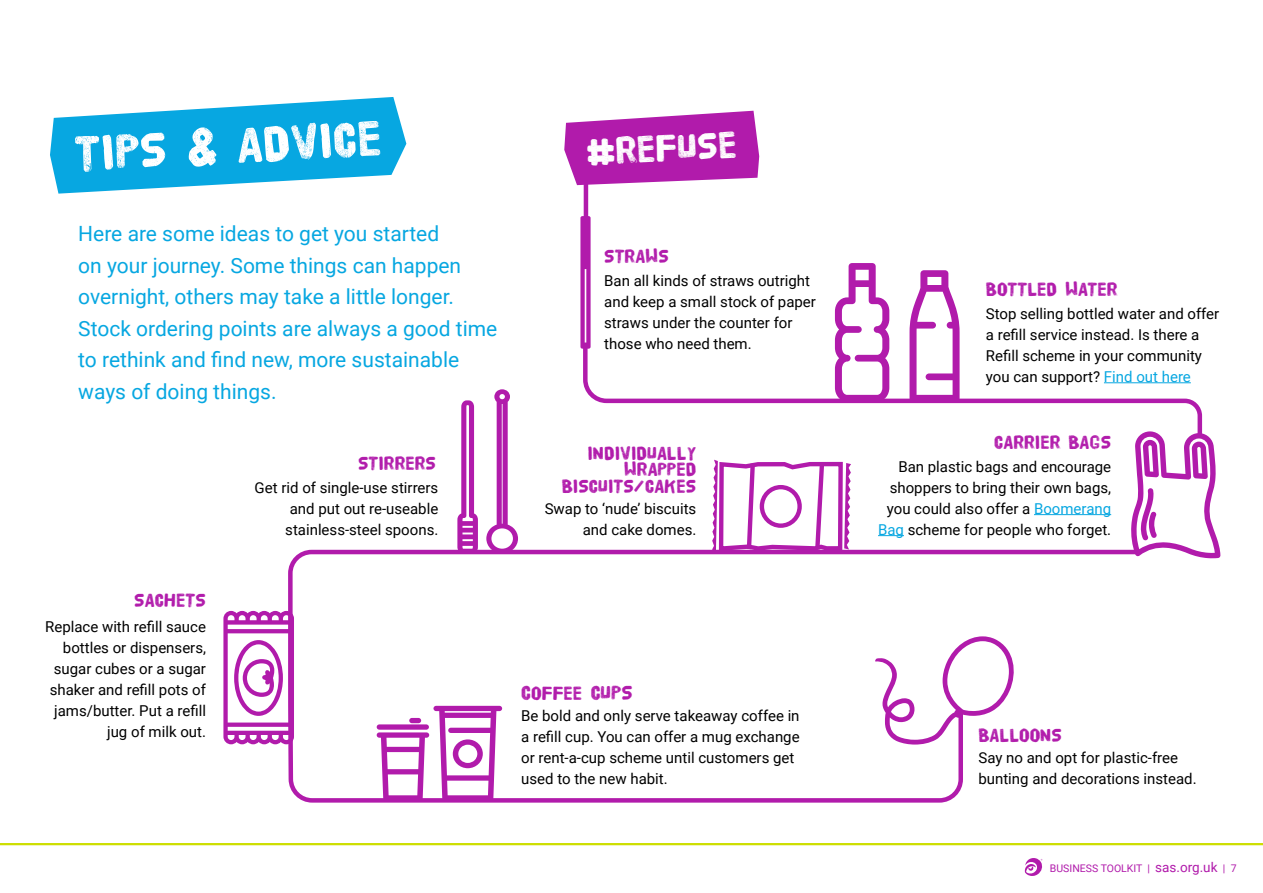
<style>
.page{position:relative;width:1263px;height:893px;background:#fff}
.page>*{position:absolute;margin:0;border:0;box-sizing:border-box;transform-origin:0 0}
.t1{font:51px "HVD Poster";color:#fff}
.t2{font:39px "HVD Poster";color:#fff}
.t3{font:21px/31.5px "Roboto";color:#07a7e1}
.t4{font:21px "HVD Poster";color:#b11bab}
.t5{font:19.5px/16.5px "HVD Poster";color:#b11bab;text-align:right}
.t6{font:15px/21px "Roboto";color:#000}
.t7{font:10.5px "Roboto";color:#b11bab}
.s1{font-size:19.5px}
.s2{color:#07a7e1}
.s3{font-size:13.5px}
</style>
<div class="page">
<svg style="left:1025px;top:858px;width:18px;height:18px"></svg>
<hr style="left:0;top:843px;width:1263px;height:2px;background:#cdde00">
<svg style="left:50px;top:97px;width:356px;height:97px"></svg>
<svg style="left:564px;top:111px;width:195px;height:74px;background:#bc3db7"></svg>
<svg style="left:835px;top:263px;width:54px;height:75px"></svg>
<svg style="left:909px;top:270px;width:50px;height:68px"></svg>
<svg style="left:1131px;top:434px;width:89px;height:124px"></svg>
<svg style="left:223px;top:611px;width:63px;height:133px"></svg>
<svg style="left:712px;top:459px;width:139px;height:88px"></svg>
<svg style="left:762px;top:487px;width:38px;height:39px"></svg>
<div style="left:760px;top:485px;width:42px;height:43px;border:4px solid #b11bab;border-radius:50%"></div>
<hr style="left:1034px;top:514px;width:77px;height:1px;background:#07a7e1">
<svg style="left:878px;top:535px;width:26px;height:1px"></svg>
<svg style="left:457px;top:400px;width:21px;height:147px"></svg>
<svg style="left:486px;top:389px;width:32px;height:158px"></svg>
<hr style="left:584px;top:177px;width:4px;height:92px;background:#b11bab">
<svg style="left:580px;top:216px;width:11px;height:132px"></svg>
<svg style="left:581px;top:338px;width:623px;height:103px"></svg>
<svg style="left:286px;top:547px;width:857px;height:256px"></svg>
<svg style="left:377px;top:706px;width:125px;height:95px"></svg>
<div style="left:377px;top:724px;width:52px;height:6px;background:#b11bab;border-radius:3px"></div>
<div style="left:409px;top:718px;width:12px;height:5px;background:#b11bab;border-radius:3px"></div>
<h1 class="t1" style="left:74px;top:131px;width:309px;rotate:-3deg">TIPS &amp; ADVICE</h1>
<h2 class="t2" style="left:586px;top:135px;width:152px;rotate:-3deg">#REFUSE</h2>
<h3 class="t3" style="left:78px;top:217px;width:420px">Here are some ideas to get you started<br>on your journey. Some things can happen overnight, others may take a little longer.<br>Stock ordering points are always a good time to rethink and find new, more sustainable ways of doing things.</h3>
<h3 class="t5" style="left:358px;top:456px;width:79px">STIRRERS</h3>
<h3 class="t5" style="left:134px;top:592px;width:73px">SACHETS</h3>
<p class="t6" style="left:45px;top:616px;width:162px;text-align:right">Replace with refill sauce bottles or dispensers, sugar cubes or a sugar shaker and refill pots of jams/butter. Put a refill jug of milk out.</p>
<p class="t6" style="left:255px;top:476px;width:185px;text-align:right">Get rid of single-use stirrers and put out re-useable stainless-steel spoons.</p>
<h3 class="t5" style="left:604px;top:248px;width:66px">STRAWS</h3>
<p class="t6" style="left:604px;top:270px;width:213px">Ban all kinds of straws outright and keep a small stock of paper straws under the counter for those who need them.</p>
<h3 class="t5" style="left:562px;top:445px;width:136px">INDIVIDUALLY<br>WRAPPED<br>BISCUITS/CAKES</h3>
<p class="t6" style="left:545px;top:497px;width:153px;text-align:right">Swap to ‘nude’ biscuits and cake domes.</p>
<h3 class="t4" style="left:521px;top:683px;width:113px">C<span class="s1">OFFEE</span> CUPS</h3>
<p class="t6" style="left:521px;top:705px;width:280px">Be bold and only serve takeaway coffee in a refill cup. You can offer a mug exchange or rent-a-cup scheme until customers get used to the new habit.</p>
<h3 class="t5" style="left:986px;top:281px;width:133px">BOTTLED WATER</h3>
<p class="t6" style="left:986px;top:302px;width:235px">Stop selling bottled water and offer a refill service instead. Is there a Refill scheme in your community you can support? <span class="s2">Find out here</span></p>
<h3 class="t5" style="left:994px;top:434px;width:118px">CARRIER BAGS</h3>
<p class="t6" style="left:878px;top:455px;width:235px;text-align:right">Ban plastic bags and encourage shoppers to bring their own bags, you could also offer a <span class="s2">Boomerang<br>Bag</span> scheme for people who forget.</p>
<h3 class="t5" style="left:978px;top:727px;width:85px">BALLOONS</h3>
<p class="t6" style="left:978px;top:747px;width:220px">Say no and opt for plastic-free bunting and decorations instead.</p>
<p class="t7" style="left:1050px;top:861px;width:188px">BUSINESS TOOLKIT | <span class="s3">sas.org.uk</span> | 7</p>
</div>
